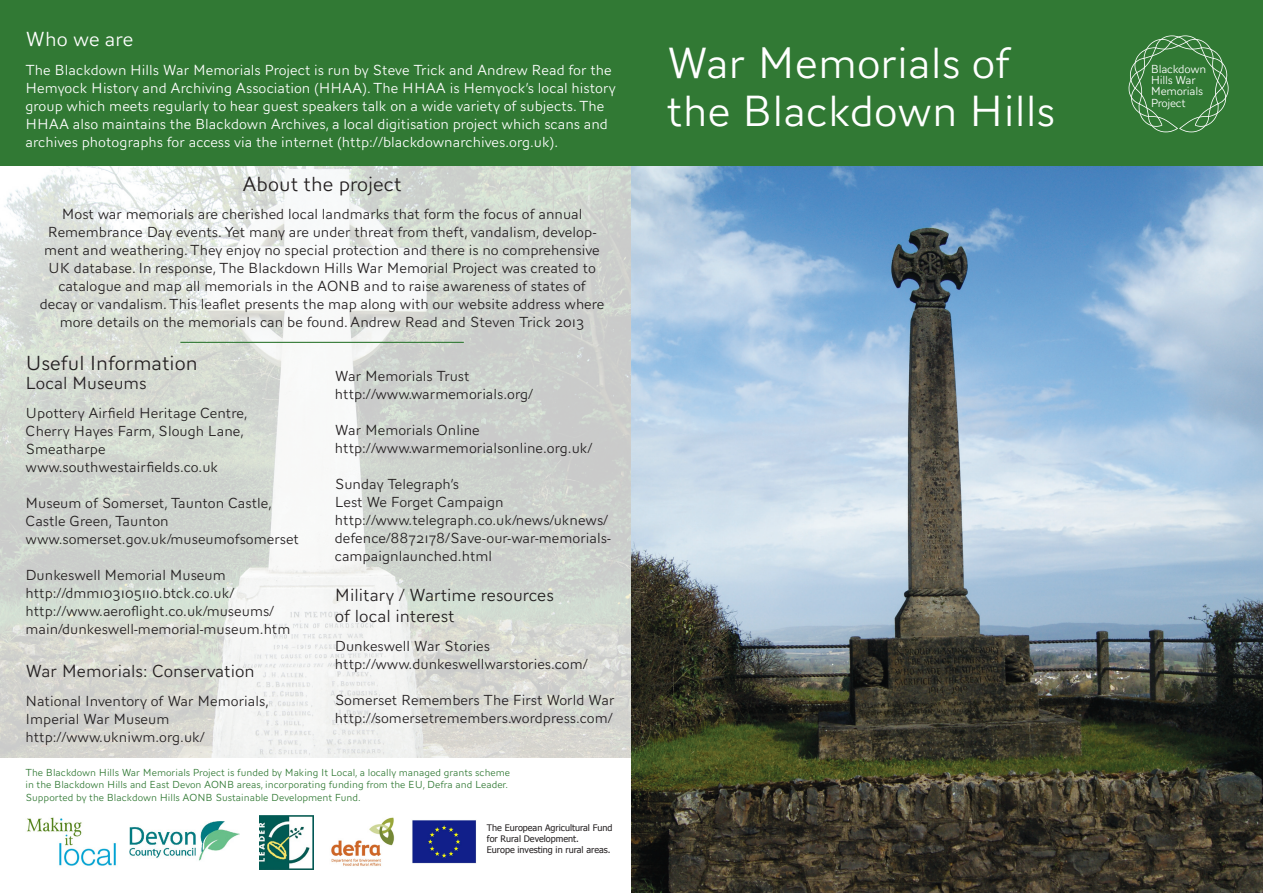
<style>
.page{position:relative;width:1263px;height:893px;background:#fff}
.page>*{position:absolute;margin:0;border:0;box-sizing:border-box;transform-origin:0 0}
.t1{font:300 45px "AW Conqueror Sans";color:#fff}
.t2{font:300 21px "AW Conqueror Sans";color:#231f20}
.t3{font:300 21px "AW Conqueror Sans";color:#fff}
.t4{font:300 18px "AW Conqueror Sans";color:#231f20}
.t5{font:300 15px/18px "AW Conqueror Sans";color:#231f20}
.t6{font:300 15px/18px "AW Conqueror Sans";color:#fff}
.t7{font:300 12px/11.4px "AW Conqueror Sans";letter-spacing:-.025em;color:#fff}
.t8{font:300 10.5px "AW Conqueror Sans";color:#317934}
.t9{font:9px/10.8px "Tahoma";color:#231f20}
</style>
<div class="page">
<img style="left:0;top:166px;width:631px;height:592px">
<img style="left:631px;top:166px;width:632px;height:727px">
<div style="left:0;top:0;width:1263px;height:166px;background:#317934"></div>
<img style="left:130px;top:821px;width:110px;height:40px">
<img style="left:331px;top:817px;width:64px;height:49px">
<img style="left:412px;top:820px;width:64px;height:43px">
<img style="left:260px;top:815px;width:54px;height:54px">
<img style="left:27px;top:817px;width:89px;height:49px">
<hr style="left:180px;top:342px;width:284px;height:1px;background:#317934">
<svg style="left:1128px;top:35px;width:100px;height:97px"></svg>
<p class="t3" style="left:26px;top:21px;width:109px">Who we are</p>
<p class="t6" style="left:26px;top:60px;width:592px">The Blackdown Hills War Memorials Project is run by Steve Trick and Andrew Read for the Hemyock History and Archiving Association (HHAA). The HHAA is Hemyock’s local history group which meets regularly to hear guest speakers talk on a wide variety of subjects. The HHAA also maintains the Blackdown Archives, a local digitisation project which scans and archives photographs for access via the internet (http://blackdownarchives.org.uk).</p>
<p class="t2" style="left:243px;top:166px;width:161px">About the project</p>
<p class="t5" style="left:62px;top:205px;width:522px">Most war memorials are cherished local landmarks that form the focus of annual</p>
<p class="t5" style="left:44px;top:223px;width:557px;text-align:center">Remembrance Day events. Yet many are under threat from theft, vandalism, develop&shy;ment and weathering. They enjoy no special protection and there is no comprehensive UK database. In response, The Blackdown Hills War Memorial Project was created to catalogue and map all memorials in the AONB and to raise awareness of states of</p>
<p class="t5" style="left:40px;top:295px;width:566px;text-align:center">decay or vandalism. This leaflet presents the map along with our website address where more details on the memorials can be found. Andrew Read and Steven Trick 2013</p>
<p class="t2" style="left:26px;top:345px;width:174px">Useful Information</p>
<p class="t4" style="left:26px;top:368px;width:123px">Local Museums</p>
<p class="t5" style="left:26px;top:404px;width:224px">Upottery Airfield Heritage Centre,</p>
<p class="t5" style="left:26px;top:422px;width:220px">Cherry Hayes Farm, Slough Lane,<br>Smeatharpe</p>
<p class="t5" style="left:26px;top:458px;width:194px">www.southwestairfields.co.uk</p>
<p class="t5" style="left:26px;top:494px;width:248px">Museum of Somerset, Taunton Castle,</p>
<p class="t5" style="left:26px;top:512px;width:145px">Castle Green, Taunton</p>
<p class="t5" style="left:26px;top:530px;width:275px">www.somerset.gov.uk/museumofsomerset</p>
<p class="t5" style="left:26px;top:566px;width:202px">Dunkeswell Memorial Museum</p>
<p class="t5" style="left:26px;top:584px;width:210px">http://dmm103105110.btck.co.uk/</p>
<p class="t5" style="left:26px;top:602px;width:266px">http://www.aeroflight.co.uk/museums/ main/dunkeswell-memorial-museum.htm</p>
<p class="t4" style="left:26px;top:656px;width:231px">War Memorials: Conservation</p>
<p class="t5" style="left:26px;top:692px;width:245px">National Inventory of War Memorials,<br>Imperial War Museum</p>
<p class="t5" style="left:26px;top:728px;width:181px">http://www.ukniwm.org.uk/</p>
<p class="t5" style="left:335px;top:367px;width:136px">War Memorials Trust</p>
<p class="t5" style="left:335px;top:385px;width:200px">http://www.warmemorials.org/</p>
<p class="t5" style="left:335px;top:421px;width:146px">War Memorials Online</p>
<p class="t5" style="left:335px;top:439px;width:259px">http://www.warmemorialsonline.org.uk/</p>
<p class="t5" style="left:335px;top:475px;width:126px">Sunday Telegraph’s</p>
<p class="t5" style="left:335px;top:493px;width:170px">Lest We Forget Campaign</p>
<p class="t5" style="left:335px;top:511px;width:277px">http://www.telegraph.co.uk/news/uknews/ defence/8872178/Save-our-war-memorials&shy;campaignlaunched.html</p>
<p class="t4" style="left:335px;top:580px;width:221px">Military / Wartime resources</p>
<p class="t4" style="left:335px;top:601px;width:121px">of local interest</p>
<p class="t5" style="left:335px;top:637px;width:157px">Dunkeswell War Stories</p>
<p class="t5" style="left:335px;top:655px;width:254px">http://www.dunkeswellwarstories.com/</p>
<p class="t5" style="left:335px;top:691px;width:281px">Somerset Remembers The First World War</p>
<p class="t5" style="left:335px;top:709px;width:279px">http://somersetremembers.wordpress.com/</p>
<p class="t8" style="left:26px;top:764px;width:486px">The Blackdown Hills War Memorials Project is funded by Making It Local, a locally managed grants scheme</p>
<p class="t8" style="left:26px;top:776px;width:484px">in the Blackdown Hills and East Devon AONB areas, incorporating funding from the EU, Defra and Leader.</p>
<p class="t8" style="left:26px;top:789px;width:337px">Supported by the Blackdown Hills AONB Sustainable Development Fund.</p>
<p class="t9" style="left:487px;top:822px;width:127px">The European Agricultural Fund for Rural Development.</p>
<p class="t9" style="left:487px;top:844px;width:125px">Europe investing in rural areas.</p>
<p class="t1" style="left:666px;top:26px;width:345px">War Memorials of</p>
<p class="t1" style="left:666px;top:74px;width:390px">the Blackdown Hills</p>
<p class="t7" style="left:1151px;top:63px;width:57px">Blackdown<br>Hills War<br>Memorials<br>Project</p>
</div>
